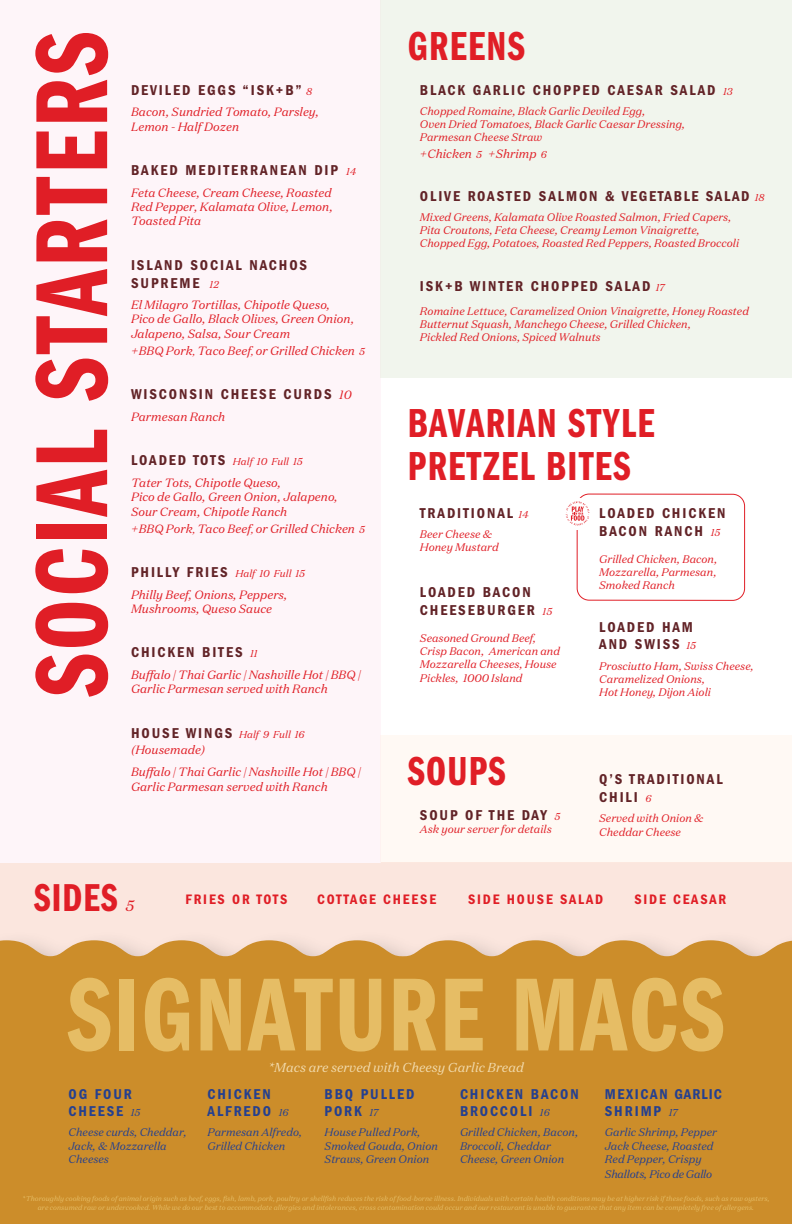
<style>
.page{position:relative;width:792px;height:1224px;background:#fff}
.page>*{position:absolute;margin:0;border:0;box-sizing:border-box;transform-origin:0 0}
.Display_Heading_1{font:107.5px "Franklin Gothic Demi Cmpr";letter-spacing:.02em;color:#e6bd65}
.Display_Heading_1-2{font:106px "Franklin Gothic Demi Cmpr";letter-spacing:.03em;color:#e01e26}
.Display_Heading_1-3{font:41.9px "Franklin Gothic Demi Cmpr";letter-spacing:.03em;color:#e01e26}
.Display_Heading_1-4{font:40.3px "Franklin Gothic Demi Cmpr";letter-spacing:.03em;color:#e01e26}
.Display_Heading_1-5{font:italic 15px "Domaine Text";color:#e01e26}
.Subheading_-_Left_Align{font:600 condensed 14.8px/17.8px "Franklin Gothic";letter-spacing:.13em;color:#622327}
.Body_Text{font:600 condensed 14.8px/17.8px "Franklin Gothic";letter-spacing:.13em;color:#622327}
.Subheading_-_Left_Align-2{font:600 condensed 14.8px/17.7px "Franklin Gothic";letter-spacing:.13em;color:#25408f}
.Subheading_-_Left_Align-3{font:600 condensed 14.8px "Franklin Gothic";letter-spacing:.11em;color:#622327}
.Subheading_-_Left_Align-4{font:600 condensed 14.8px/17.7px "Franklin Gothic";letter-spacing:.11em;color:#25408f}
.Body_Text-2{font:600 condensed 14.2px "Franklin Gothic";letter-spacing:.13em;color:#e01e26}
.Body_Text-3{font:italic 13px "Domaine Text";color:#f2dbad}
.Body_Text-4{font:italic 12px/14.4px "Domaine Text";color:#e01e26}
.Subheading_-_Left_Align-5{font:italic 12px/22.4px "Domaine Text";color:#e01e26}
.Body_Text-5{font:italic 11px/13.2px "Domaine Text";color:#e01e26}
.Body_Text-6{font:italic 11px/13.2px "Domaine Text";color:#25408f}
.Subheading_-_Left_Align-6{font:italic 11px "Domaine Text";color:#e01e26}
.Body_Text-7{font:italic 11px "Domaine Text";letter-spacing:-.02em;color:#25408f}
.Subheading_-_Left_Align-7{font:italic 10px "Domaine Text";color:#e01e26}
.Body_Text-8{font:italic 7px/8.4px "Domaine Text";color:#e6bd65;text-align:center}
.s1{font-family:"Domaine Text";font-weight:400;font-style:italic;font-stretch:normal;font-size:10px;color:#e01e26}
.s2{font-size:10px}
.s3{font-family:"Domaine Text";font-weight:400;font-style:italic;font-stretch:normal;font-size:12px;color:#e01e26}
.s4{font-family:"Franklin Gothic";font-weight:600;font-style:normal;font-stretch:condensed;font-size:14.8px;color:#622327}
.s5{font-family:"Domaine Text";font-weight:400;font-style:italic;font-stretch:normal;font-size:10px}
</style>
<div class="page">
<div style="left:0;top:862px;width:792px;height:156px;background:#fbe6de"></div>
<div style="left:0;top:940px;width:792px;height:284px;background:#cc8d2a"></div>
<div style="left:0;top:0;width:380px;height:862px;background:#fef5f9"></div>
<div style="left:380px;top:735px;width:412px;height:127px;background:#fff9f4"></div>
<div style="left:380px;top:0;width:412px;height:378px;background:#f1f5ed"></div>
<div style="left:577px;top:494px;width:168px;height:107px;border:1px solid #e01e26;border-radius:12px"></div>
<div style="left:562px;top:498px;width:32px;height:32px;background:#fff"></div>
<svg style="left:566px;top:501px;width:24px;height:24px"></svg>
<p class="Display_Heading_1-2" style="left:14px;top:697px;width:666px;rotate:-90deg">SOCIAL STARTERS</p>
<p class="Subheading_-_Left_Align" style="left:131px;top:81px;width:183px">DEVILED EGGS “ISK+B” <span class="s1">8</span></p>
<p class="Body_Text-4" style="left:131px;top:105px;width:189px">Bacon, Sundried Tomato, Parsley,<br>Lemon - Half Dozen</p>
<p class="Subheading_-_Left_Align" style="left:131px;top:161px;width:227px">BAKED MEDITERRANEAN DIP <span class="s1">14</span></p>
<p class="Body_Text-4" style="left:131px;top:185px;width:203px;text-align:justify">Feta Cheese, Cream Cheese, Roasted Red Pepper, Kalamata Olive, Lemon, Toasted Pita</p>
<p class="Subheading_-_Left_Align" style="left:131px;top:256px;width:178px">ISLAND SOCIAL NACHOS<br>SUPREME <span class="s1">12</span></p>
<p class="Body_Text-4" style="left:131px;top:297px;width:225px">El Milagro Tortillas, Chipotle Queso,<br>Pico de Gallo, Black Olives, Green Onion,<br>Jalapeno, Salsa, Sour Cream</p>
<p class="Body_Text-4" style="left:131px;top:343px;width:236px">+BBQ Pork<span class="s2">,</span> Taco Beef<span class="s2">,</span> or Grilled Chicken <span class="s2">5</span></p>
<p class="Subheading_-_Left_Align" style="left:131px;top:386px;width:222px">WISCONSIN CHEESE CURDS <span class="s3">10</span></p>
<p class="Body_Text-4" style="left:131px;top:409px;width:96px">Parmesan Ranch</p>
<p class="Subheading_-_Left_Align-7" style="left:131px;top:456px;width:173px"><span class="s4">LOADED TOTS</span> Half 10 Full 15</p>
<p class="Body_Text-4" style="left:131px;top:475px;width:208px">Tater Tots, Chipotle Queso,<br>Pico de Gallo, Green Onion, Jalapeno,<br>Sour Cream, Chipotle Ranch</p>
<p class="Body_Text-4" style="left:131px;top:521px;width:236px">+BBQ Pork<span class="s2">,</span> Taco Beef<span class="s2">,</span> or Grilled Chicken <span class="s2">5</span></p>
<p class="Subheading_-_Left_Align-7" style="left:131px;top:567px;width:176px"><span class="s4">PHILLY FRIES</span> Half 10 Full 15</p>
<p class="Body_Text-4" style="left:131px;top:587px;width:158px">Philly Beef, Onions, Peppers,<br>Mushrooms, Queso Sauce</p>
<p class="Subheading_-_Left_Align" style="left:131px;top:644px;width:128px">CHICKEN BITES <span class="s1">11</span></p>
<p class="Body_Text-4" style="left:131px;top:667px;width:231px">Buffalo | Thai Garlic | Nashville Hot | BBQ |<br>Garlic Parmesan served with Ranch</p>
<p class="Subheading_-_Left_Align-7" style="left:131px;top:728px;width:175px"><span class="s4">HOUSE WINGS</span> Half 9 Full 16</p>
<p class="Subheading_-_Left_Align-5" style="left:131px;top:738px;width:231px">(Housemade)<br>Buffalo | Thai Garlic | Nashville Hot | BBQ |</p>
<p class="Subheading_-_Left_Align-5" style="left:131px;top:775px;width:198px">Garlic Parmesan served with Ranch</p>
<p class="Display_Heading_1-3" style="left:408px;top:24px;width:119px">GREENS</p>
<p class="Subheading_-_Left_Align" style="left:420px;top:81px;width:314px">BLACK GARLIC CHOPPED CAESAR SALAD <span class="s1">13</span></p>
<p class="Body_Text-5" style="left:420px;top:104px;width:267px">Chopped Romaine, Black Garlic Deviled Egg,<br>Oven Dried Tomatoes, Black Garlic Caesar Dressing,<br>Parmesan Cheese Straw</p>
<p class="Body_Text-4" style="left:420px;top:147px;width:129px">+Chicken <span class="s2">5</span> +Shrimp <span class="s2">6</span></p>
<p class="Subheading_-_Left_Align-3" style="left:420px;top:187px;width:346px">OLIVE ROASTED SALMON &amp; VEGETABLE SALAD <span class="s1">18</span></p>
<p class="Body_Text-5" style="left:420px;top:210px;width:321px">Mixed Greens, Kalamata Olive Roasted Salmon, Fried Capers,<br>Pita Croutons, Feta Cheese, Creamy Lemon Vinaigrette,<br>Chopped Egg, Potatoes, Roasted Red Peppers, Roasted Broccoli</p>
<p class="Body_Text" style="left:420px;top:277px;width:246px">ISK+B WINTER CHOPPED SALAD <span class="s1">17</span></p>
<p class="Body_Text-5" style="left:420px;top:304px;width:331px">Romaine Lettuce, Caramelized Onion Vinaigrette, Honey Roasted<br>Butternut Squash, Manchego Cheese, Grilled Chicken,<br>Pickled Red Onions, Spiced Walnuts</p>
<p class="Display_Heading_1-3" style="left:408px;top:400px;width:248px">BAVARIAN STYLE</p>
<p class="Display_Heading_1-3" style="left:408px;top:443px;width:224px">PRETZEL BITES</p>
<p class="Subheading_-_Left_Align" style="left:420px;top:504px;width:110px">TRADITIONAL <span class="s1">14</span></p>
<p class="Body_Text-5" style="left:420px;top:527px;width:80px">Beer Cheese &amp;<br>Honey Mustard</p>
<p class="Body_Text" style="left:420px;top:583px;width:134px">LOADED BACON<br>CHEESEBURGER <span class="s1">15</span></p>
<p class="Body_Text-5" style="left:420px;top:631px;width:142px">Seasoned Ground Beef,<br>Crisp Bacon, American and<br>Mozzarella Cheeses, House<br>Pickles, 1000 Island</p>
<p class="Display_Heading_1-3" style="left:408px;top:748px;width:99px">SOUPS</p>
<p class="Subheading_-_Left_Align" style="left:420px;top:806px;width:142px">SOUP OF THE DAY <span class="s1">5</span></p>
<p class="Subheading_-_Left_Align-6" style="left:420px;top:822px;width:133px">Ask your server for details</p>
<p class="Body_Text" style="left:599px;top:504px;width:128px">LOADED CHICKEN<br>BACON RANCH <span class="s1">15</span></p>
<p class="Body_Text-5" style="left:599px;top:552px;width:120px;text-align:justify">Grilled Chicken, Bacon, Mozzarella, Parmesan, Smoked Ranch</p>
<p class="Subheading_-_Left_Align" style="left:599px;top:618px;width:98px">LOADED HAM<br>AND SWISS <span class="s1">15</span></p>
<p class="Body_Text-5" style="left:599px;top:659px;width:156px">Prosciutto Ham, Swiss Cheese,<br>Caramelized Onions,<br>Hot Honey, Dijon Aioli</p>
<p class="Subheading_-_Left_Align" style="left:599px;top:771px;width:125px">Q’S TRADITIONAL<br>CHILI <span class="s1">6</span></p>
<p class="Body_Text-5" style="left:599px;top:812px;width:106px">Served with Onion &amp;<br>Cheddar Cheese</p>
<p class="Display_Heading_1-4" style="left:34px;top:875px;width:85px">SIDES</p>
<p class="Display_Heading_1-5" style="left:125px;top:896px;width:10px">5</p>
<p class="Body_Text-2" style="left:186px;top:891px;width:103px">FRIES OR TOTS</p>
<p class="Body_Text-2" style="left:317px;top:891px;width:121px">COTTAGE CHEESE</p>
<p class="Body_Text-2" style="left:468px;top:891px;width:137px">SIDE HOUSE SALAD</p>
<p class="Body_Text-2" style="left:634px;top:891px;width:94px">SIDE CEASAR</p>
<p class="Display_Heading_1" style="left:68px;top:956px;width:658px">SIGNATURE MACS</p>
<p class="Subheading_-_Left_Align-2" style="left:68px;top:1085px;width:73px">OG FOUR<br>CHEESE <span class="s5">15</span></p>
<p class="Body_Text-6" style="left:68px;top:1126px;width:120px">Cheese curds, Cheddar,<br>Jack, &amp; Mozzarella<br>Cheeses</p>
<p class="Body_Text-3" style="left:268px;top:1059px;width:257px">*Macs are served with Cheesy Garlic Bread</p>
<p class="Subheading_-_Left_Align-2" style="left:208px;top:1085px;width:82px">CHICKEN<br>ALFREDO <span class="s5">16</span></p>
<p class="Body_Text-6" style="left:208px;top:1126px;width:96px">Parmesan Alfredo,<br>Grilled Chicken</p>
<p class="Subheading_-_Left_Align-2" style="left:325px;top:1085px;width:91px">BBQ PULLED<br>PORK <span class="s5">17</span></p>
<p class="Body_Text-6" style="left:325px;top:1126px;width:115px">House Pulled Pork,<br>Smoked Gouda, Onion<br>Straws, Green Onion</p>
<p class="Subheading_-_Left_Align-2" style="left:460px;top:1085px;width:120px">CHICKEN BACON<br>BROCCOLI <span class="s5">16</span></p>
<p class="Body_Text-6" style="left:460px;top:1126px;width:120px">Grilled Chicken, Bacon,<br>Broccoli, Cheddar<br>Cheese, Green Onion</p>
<p class="Subheading_-_Left_Align-4" style="left:605px;top:1085px;width:119px">MEXICAN GARLIC<br>SHRIMP <span class="s5">17</span></p>
<p class="Body_Text-6" style="left:605px;top:1126px;width:114px">Garlic Shrimp, Pepper<br>Jack Cheese, Roasted<br>Red Pepper, Crispy</p>
<p class="Body_Text-7" style="left:605px;top:1167px;width:109px">Shallots, Pico de Gallo</p>
<p class="Body_Text-8" style="left:22px;top:1195px;width:749px">*Thoroughly cooking foods of animal origin such as beef, eggs, fish, lamb, pork, poultry or shellfish reduces the risk of food-borne illness. Individuals with certain health conditions may be at higher risk if these foods, such as raw oysters, are consumed raw or undercooked. While we do our best to accommodate allergies and intolerances, cross contamination could occur and our restaurant is unable to guarantee that any item can be completely free of allergens.</p>
</div>
